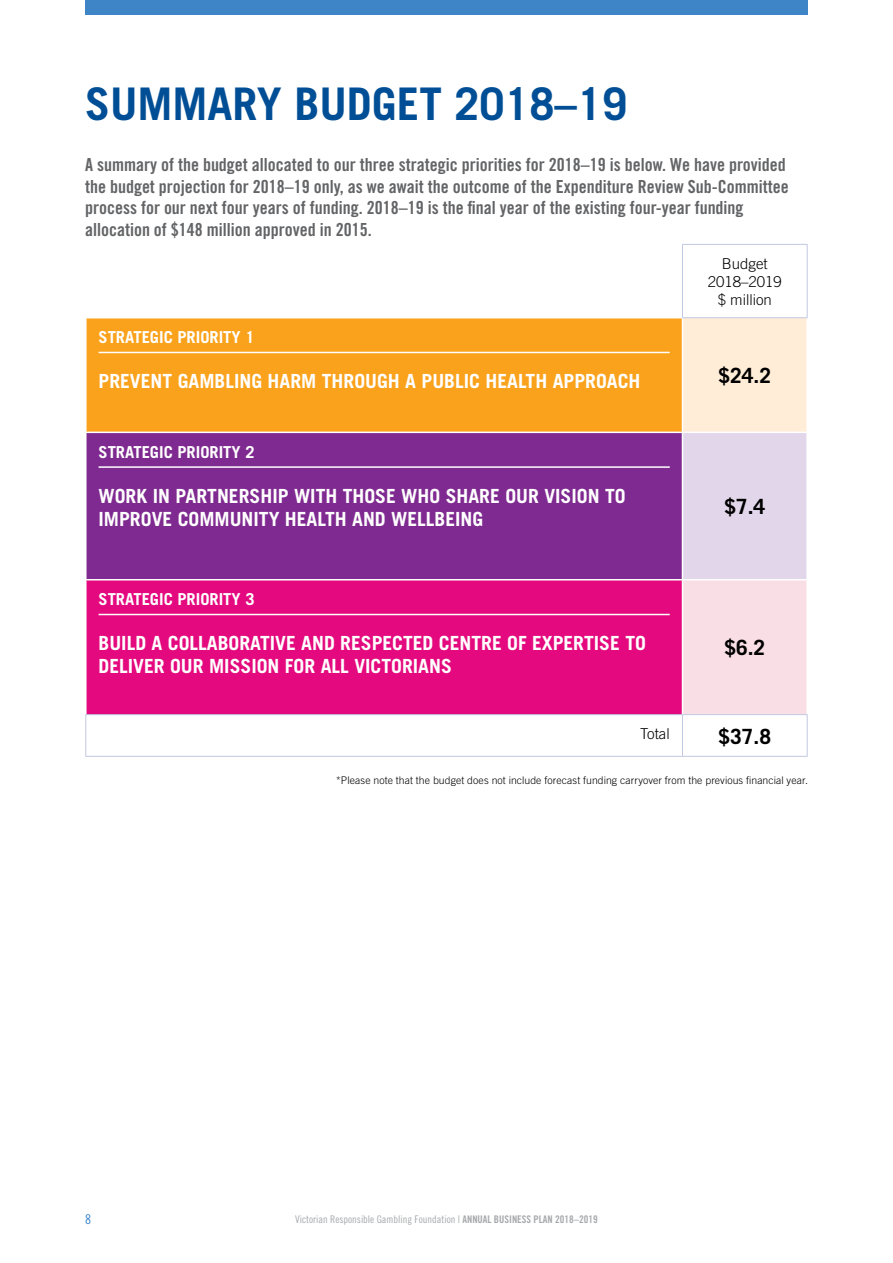
<style>
.page{position:relative;width:893px;height:1263px;background:#fff}
.page>*{position:absolute;margin:0;border:0;box-sizing:border-box;transform-origin:0 0}
.t1{font:700 45px "Trade Gothic";color:#004e95}
.t2{font:700 21px "Trade Gothic";color:#000}
.t3{font:700 19.5px/23.4px "Trade Gothic";color:#fff}
.t4{font:18px/21.6px "Trade Gothic Bold Cond Twenty";color:#636466}
.t5{font:700 16.5px "Trade Gothic";color:#fff}
.t6{font:300 15px/18px "Trade Gothic";color:#000;text-align:center}
.t7{font:13.5px "Trade Gothic Cond Eighteen";color:#3d85c6}
.t8{font:300 10.5px "Trade Gothic LT Std";letter-spacing:.005em;color:#000}
.t9{font:10.5px "Trade Gothic Cond Eighteen";color:#a7a9ac}
.s1{font-family:"Trade Gothic Bold Cond Twenty"}
</style>
<div class="page">
<div style="left:85px;top:0;width:723px;height:15px;background:#3d85c6"></div>
<div style="left:86px;top:318px;width:596px;height:114px;background:#faa21b"></div>
<div style="left:682px;top:318px;width:125px;height:114px;background:#ffedd7"></div>
<div style="left:86px;top:432px;width:596px;height:148px;background:#7f2a90"></div>
<div style="left:682px;top:432px;width:125px;height:148px;background:#e2d6ea"></div>
<div style="left:86px;top:580px;width:596px;height:135px;background:#e4097e"></div>
<div style="left:682px;top:580px;width:125px;height:135px;background:#f9dee6"></div>
<hr style="left:85px;top:318px;width:2px;height:114px;background:#fff">
<hr style="left:682px;top:318px;width:1px;height:114px;background:#fff">
<hr style="left:806px;top:318px;width:2px;height:114px;background:#fff">
<hr style="left:85px;top:432px;width:597px;height:1px;background:#fff">
<hr style="left:85px;top:433px;width:2px;height:146px;background:#fff">
<hr style="left:682px;top:432px;width:126px;height:1px;background:#fff">
<hr style="left:682px;top:433px;width:1px;height:146px;background:#fff">
<hr style="left:806px;top:433px;width:2px;height:146px;background:#fff">
<hr style="left:85px;top:579px;width:597px;height:1px;background:#fff">
<hr style="left:85px;top:580px;width:2px;height:134px;background:#fff">
<hr style="left:682px;top:579px;width:126px;height:1px;background:#fff">
<hr style="left:682px;top:580px;width:1px;height:134px;background:#fff">
<hr style="left:806px;top:580px;width:2px;height:134px;background:#fff">
<hr style="left:85px;top:714px;width:597px;height:1px;background:#c2c8e1">
<hr style="left:85px;top:715px;width:1px;height:41px;background:#c2c8e1">
<hr style="left:682px;top:714px;width:125px;height:1px;background:#c2c8e1">
<hr style="left:682px;top:715px;width:1px;height:41px;background:#c2c8e1">
<hr style="left:807px;top:715px;width:1px;height:41px;background:#c2c8e1">
<hr style="left:85px;top:756px;width:597px;height:1px;background:#c2c8e1">
<hr style="left:682px;top:756px;width:125px;height:1px;background:#c2c8e1">
<hr style="left:682px;top:244px;width:125px;height:1px;background:#c2c8e1">
<hr style="left:682px;top:245px;width:1px;height:72px;background:#c2c8e1">
<hr style="left:807px;top:245px;width:1px;height:72px;background:#c2c8e1">
<hr style="left:682px;top:317px;width:125px;height:1px;background:#c2c8e1">
<hr style="left:99px;top:352px;width:571px;height:1px;background:#fff">
<hr style="left:99px;top:466px;width:571px;height:2px;background:#fff">
<hr style="left:99px;top:614px;width:571px;height:1px;background:#fff">
<h1 class="t1" style="left:85px;top:76px;width:543px">SUMMARY BUDGET 2018–19</h1>
<p class="t4" style="left:85px;top:154px;width:705px">A summary of the budget allocated to our three strategic priorities for 2018–19 is below. We have provided the budget projection for 2018–19 only, as we await the outcome of the Expenditure Review Sub-Committee process for our next four years of funding. 2018–19 is the final year of the existing four-year funding allocation of $148 million approved in 2015.</p>
<p class="t6" style="left:708px;top:254px;width:76px">Budget<br>2018–2019 $ million</p>
<p class="t5" style="left:99px;top:327px;width:157px">STRATEGIC PRIORITY 1</p>
<p class="t3" style="left:99px;top:369px;width:543px">PREVENT GAMBLING HARM THROUGH A PUBLIC HEALTH APPROACH</p>
<p class="t2" style="left:719px;top:363px;width:54px">$24.2</p>
<p class="t5" style="left:99px;top:442px;width:157px">STRATEGIC PRIORITY 2</p>
<p class="t3" style="left:99px;top:483px;width:529px">WORK IN PARTNERSHIP WITH THOSE WHO SHARE OUR VISION TO<br>IMPROVE COMMUNITY HEALTH AND WELLBEING</p>
<p class="t2" style="left:724px;top:494px;width:42px">$7.4</p>
<p class="t5" style="left:99px;top:589px;width:157px">STRATEGIC PRIORITY 3</p>
<p class="t3" style="left:99px;top:631px;width:549px">BUILD A COLLABORATIVE AND RESPECTED CENTRE OF EXPERTISE TO<br>DELIVER OUR MISSION FOR ALL VICTORIANS</p>
<p class="t2" style="left:724px;top:635px;width:42px">$6.2</p>
<p class="t6" style="left:640px;top:725px;width:31px">Total</p>
<p class="t2" style="left:719px;top:723px;width:54px">$37.8</p>
<p class="t8" style="left:336px;top:774px;width:474px">*Please note that the budget does not include forecast funding carryover from the previous financial year.</p>
<p class="t7" style="left:85px;top:1211px;width:7px">8</p>
<p class="t9" style="left:295px;top:1213px;width:304px">Victorian Responsible Gambling Foundation | <span class="s1">ANNUAL BUSINESS PLAN 2018–2019</span></p>
</div>
